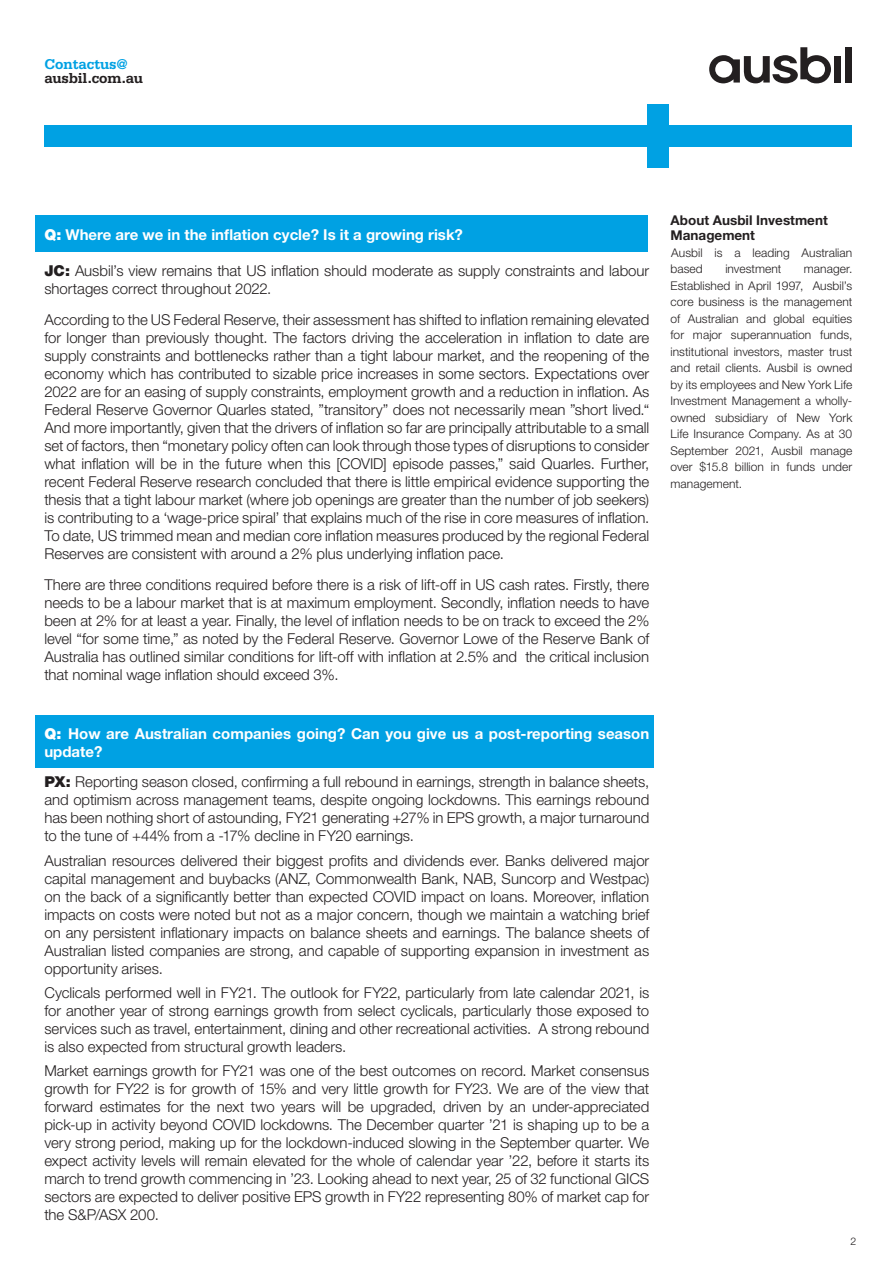
<style>
.page{position:relative;width:893px;height:1263px;background:#fff}
.page>*{position:absolute;margin:0;border:0;box-sizing:border-box;transform-origin:0 0}
.Body_text{font:300 15px/18px "Helvetica Neue LT Std";letter-spacing:-.005em;color:#231f20;text-align:justify}
.Body_text-2{font:700 15px/18px "Helvetica Neue LT Std";color:#fff}
.Email{font:700 15px/13.5px "Serifa Std";letter-spacing:-.01em;color:#231f20}
.Body_text-3{font:700 13.5px/15px "Helvetica Neue LT Std";color:#231f20}
.t1{font:300 12px/16.5px "Helvetica Neue LT Std";letter-spacing:.005em;color:#231f20}
.Page_number_right{font:300 10.5px "Helvetica Neue LT Std";color:#231f20}
.s1{color:#00a1e3}
.s2{font-weight:900}
</style>
<div class="page">
<div style="left:35px;top:715px;width:619px;height:53px;background:#00a1e3"></div>
<div style="left:35px;top:216px;width:612px;height:36px;background:#00a1e3"></div>
<svg style="left:709px;top:47px;width:122px;height:36px"></svg>
<div style="left:834px;top:56px;width:7px;height:27px;background:#231f20"></div>
<div style="left:845px;top:47px;width:7px;height:36px;background:#231f20"></div>
<div style="left:44px;top:125px;width:808px;height:21px;background:#00a1e3"></div>
<div style="left:647px;top:104px;width:22px;height:64px;background:#00a1e3"></div>
<p class="Email" style="left:44px;top:57px;width:100px"><span class="s1">Contactus@ </span>ausbil.com.au</p>
<p class="Body_text-2" style="left:44px;top:226px;width:420px"><span class="s2">Q:</span> Where are we in the inflation cycle? Is it a growing risk?</p>
<p class="Body_text" style="left:44px;top:262px;width:606px"><span class="s2">JC:</span> Ausbil’s view remains that US inflation should moderate as supply constraints and labour shortages correct throughout 2022.</p>
<p class="Body_text" style="left:44px;top:311px;width:606px">According to the US Federal Reserve, their assessment has shifted to inflation remaining elevated for longer than previously thought. The factors driving the acceleration in inflation to date are supply constraints and bottlenecks rather than a tight labour market, and the reopening of the economy which has contributed to sizable price increases in some sectors. Expectations over 2022 are for an easing of supply constraints, employment growth and a reduction in inflation. As Federal Reserve Governor Quarles stated, ”transitory” does not necessarily mean ”short lived.“ And more importantly, given that the drivers of inflation so far are principally attributable to a small set of factors, then “monetary policy often can look through those types of disruptions to consider what inflation will be in the future when this [COVID] episode passes,” said Quarles. Further, recent Federal Reserve research concluded that there is little empirical evidence supporting the thesis that a tight labour market (where job openings are greater than the number of job seekers) is contributing to a ‘wage-price spiral’ that explains much of the rise in core measures of inflation.<br>To date, US trimmed mean and median core inflation measures produced by the regional Federal Reserves are consistent with around a 2% plus underlying inflation pace.</p>
<p class="Body_text" style="left:44px;top:575px;width:606px">There are three conditions required before there is a risk of lift-off in US cash rates. Firstly, there needs to be a labour market that is at maximum employment. Secondly, inflation needs to have been at 2% for at least a year. Finally, the level of inflation needs to be on track to exceed the 2% level “for some time,” as noted by the Federal Reserve. Governor Lowe of the Reserve Bank of Australia has outlined similar conditions for lift-off with inflation at 2.5% and the critical inclusion that nominal wage inflation should exceed 3%.</p>
<p class="Body_text-2" style="left:44px;top:724px;width:606px"><span class="s2">Q:</span> How are Australian companies going? Can you give us a post-reporting season update?</p>
<p class="Body_text" style="left:44px;top:773px;width:606px"><span class="s2">PX:</span> Reporting season closed, confirming a full rebound in earnings, strength in balance sheets, and optimism across management teams, despite ongoing lockdowns. This earnings rebound has been nothing short of astounding, FY21 generating +27% in EPS growth, a major turnaround to the tune of +44% from a -17% decline in FY20 earnings.</p>
<p class="Body_text" style="left:44px;top:851px;width:606px">Australian resources delivered their biggest profits and dividends ever. Banks delivered major capital management and buybacks (ANZ, Commonwealth Bank, NAB, Suncorp and Westpac) on the back of a significantly better than expected COVID impact on loans. Moreover, inflation impacts on costs were noted but not as a major concern, though we maintain a watching brief on any persistent inflationary impacts on balance sheets and earnings. The balance sheets of Australian listed companies are strong, and capable of supporting expansion in investment as opportunity arises.</p>
<p class="Body_text" style="left:44px;top:983px;width:606px">Cyclicals performed well in FY21. The outlook for FY22, particularly from late calendar 2021, is for another year of strong earnings growth from select cyclicals, particularly those exposed to services such as travel, entertainment, dining and other recreational activities. A strong rebound is also expected from structural growth leaders.</p>
<p class="Body_text" style="left:44px;top:1062px;width:606px">Market earnings growth for FY21 was one of the best outcomes on record. Market consensus growth for FY22 is for growth of 15% and very little growth for FY23. We are of the view that forward estimates for the next two years will be upgraded, driven by an under-appreciated pick-up in activity beyond COVID lockdowns. The December quarter ’21 is shaping up to be a very strong period, making up for the lockdown-induced slowing in the September quarter. We expect activity levels will remain elevated for the whole of calendar year ’22, before it starts its march to trend growth commencing in ’23. Looking ahead to next year, 25 of 32 functional GICS sectors are expected to deliver positive EPS growth in FY22 representing 80% of market cap for the S&amp;P/ASX 200.</p>
<p class="Body_text-3" style="left:671px;top:213px;width:159px">About Ausbil Investment<br>Management</p>
<p class="t1" style="left:671px;top:244px;width:183px">Ausbil is a leading Australian based</p>
<p class="t1" style="left:725px;top:261px;width:58px">investment</p>
<p class="t1" style="left:671px;top:261px;width:183px;text-align:justify;text-indent:133px">manager.<br>Established in April 1997, Ausbil’s core business is the management of Australian and global equities for major superannuation funds, institutional investors, master trust and retail clients. Ausbil is owned by its employees and New York Life Investment Management a wholly&shy;owned subsidiary of New York Life Insurance Company. As at 30<br>September 2021, Ausbil manage over $15.8 billion in funds under management.</p>
<p class="Page_number_right" style="left:851px;top:1235px;width:7px">2</p>
</div>
